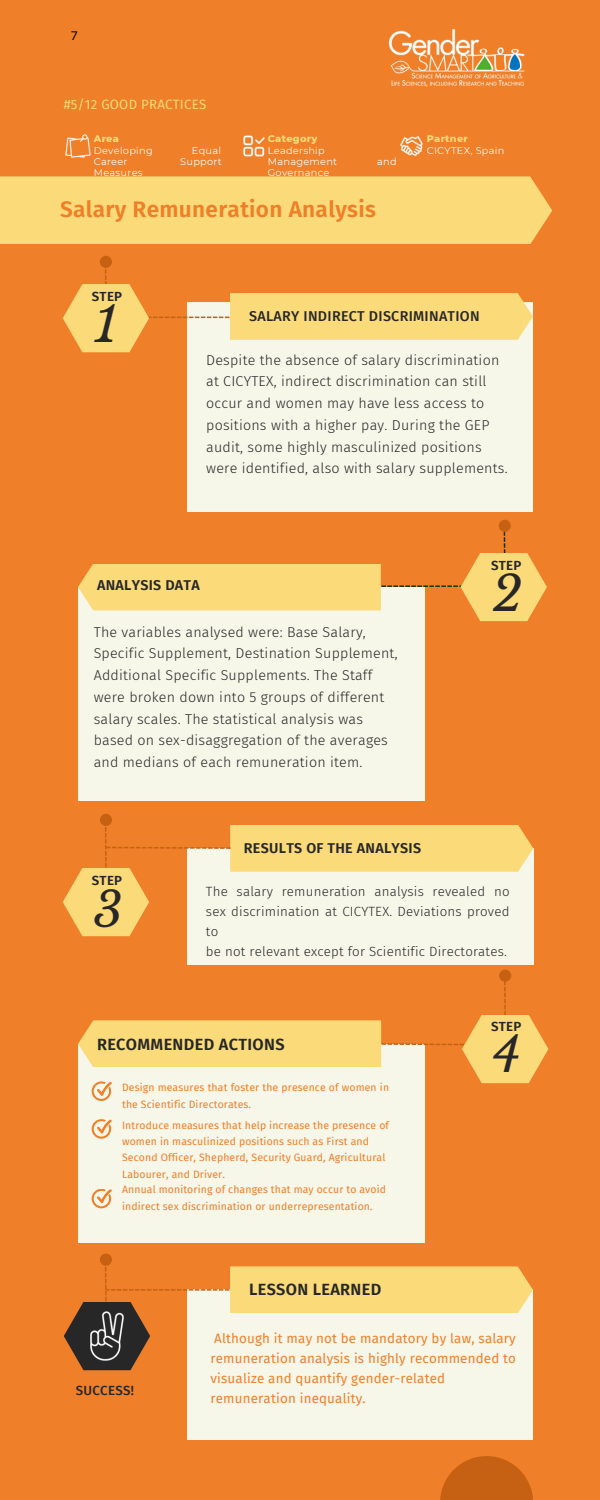
<style>
.page{position:relative;width:600px;height:1500px;background:#ef7f28}
.page>*{position:absolute;margin:0;border:0;box-sizing:border-box;transform-origin:0 0}
.t1{font:italic 48px "Libre Baskerville";color:#272727}
.t2{font:600 22.6px "Fira Sans";letter-spacing:.015em;color:#ef7f28}
.t3{font:600 16.3px "Fira Sans";letter-spacing:.02em;color:#272727}
.t4{font:300 14.3px/21.8px "Fira Sans";letter-spacing:.015em;color:#272727}
.t5{font:600 14.3px "Fira Sans";letter-spacing:.02em;color:#272727}
.t6{font:500 14.3px "Fira Sans";letter-spacing:.02em;color:#272727}
.t7{font:13.3px/20.2px "Fira Sans";letter-spacing:.015em;color:#ef7f28}
.t8{font:300 13.3px/20.2px "Fira Sans";letter-spacing:.015em;color:#272727}
.t9{font:600 13.3px "Fira Sans";letter-spacing:.02em;color:#272727}
.t10{font:500 13.3px "Fira Sans";letter-spacing:.02em;color:#272727}
.t11{font:13.2px "Fira Sans";letter-spacing:.02em;color:#fada79}
.t12{font:12px "Lato";color:#000}
.t13{font:10.4px/16.2px "Fira Sans";letter-spacing:.015em;color:#ef7f28}
.t14{font:9.8px/11.2px "Montserrat";letter-spacing:.03em;color:#fefefe}
.t15{font:800 9.8px "Montserrat";letter-spacing:.03em;color:#fada79}
</style>
<div class="page">
<div style="left:0;top:176px;width:552px;height:68px;background:#fada79"></div>
<div style="left:187px;top:1289px;width:347px;height:152px;background:#f6f6e9"></div>
<div style="left:230px;top:1266px;width:303px;height:47px;background:#fada79"></div>
<svg style="left:105px;top:1267px;width:124px;height:35px"></svg>
<svg style="left:64px;top:1302px;width:86px;height:68px;fill:#272727"></svg>
<div style="left:100px;top:1254px;width:12px;height:12px;background:#c66113"></div>
<svg style="left:440px;top:1456px;width:93px;height:44px;fill:#c66113"></svg>
<div style="left:187px;top:303px;width:347px;height:210px;background:#f6f6e9"></div>
<div style="left:78px;top:587px;width:347px;height:213px;background:#f6f6e9"></div>
<div style="left:230px;top:293px;width:303px;height:47px;background:#fada79"></div>
<div style="left:78px;top:564px;width:303px;height:46px;background:#fada79"></div>
<svg style="left:381px;top:532px;width:125px;height:56px"></svg>
<svg style="left:105px;top:269px;width:124px;height:50px"></svg>
<div style="left:499px;top:520px;width:12px;height:12px;background:#c66113"></div>
<div style="left:100px;top:256px;width:12px;height:12px;background:#c66113"></div>
<svg style="left:63px;top:284px;width:86px;height:68px;fill:#fada79"></svg>
<svg style="left:461px;top:553px;width:86px;height:68px;fill:#fada79"></svg>
<div style="left:187px;top:848px;width:348px;height:117px;background:#f6f6e9"></div>
<div style="left:78px;top:1044px;width:348px;height:199px;background:#f6f6e9"></div>
<div style="left:230px;top:825px;width:303px;height:47px;background:#fada79"></div>
<svg style="left:105px;top:825px;width:126px;height:47px"></svg>
<svg style="left:63px;top:868px;width:86px;height:68px;fill:#fada79"></svg>
<div style="left:100px;top:814px;width:12px;height:12px;background:#c66113"></div>
<svg style="left:92px;top:1081px;width:20px;height:20px"></svg>
<svg style="left:92px;top:1119px;width:20px;height:20px"></svg>
<svg style="left:92px;top:1189px;width:20px;height:19px"></svg>
<svg style="left:382px;top:982px;width:124px;height:87px"></svg>
<svg style="left:462px;top:1015px;width:86px;height:68px;fill:#fada79"></svg>
<div style="left:78px;top:1020px;width:303px;height:47px;background:#fada79"></div>
<div style="left:499px;top:970px;width:12px;height:12px;background:#c66113"></div>
<img style="left:388px;top:29px;width:137px;height:58px">
<img style="left:66px;top:134px;width:24px;height:24px">
<img style="left:244px;top:136px;width:20px;height:20px">
<img style="left:400px;top:136px;width:23px;height:20px">
<img style="left:81px;top:1310px;width:52px;height:52px">
<p class="t12" style="left:71px;top:28px;width:8px">7</p>
<p class="t11" style="left:64px;top:96px;width:144px">#5/12 GOOD PRACTICES</p>
<p class="t15" style="left:94px;top:133px;width:27px">Area</p>
<p class="t14" style="left:94px;top:144px;width:61px">Developing</p>
<p class="t14" style="left:192px;top:144px;width:31px">Equal</p>
<p class="t14" style="left:94px;top:156px;width:35px">Career</p>
<p class="t14" style="left:180px;top:156px;width:43px">Support</p>
<p class="t14" style="left:94px;top:167px;width:50px">Measures</p>
<p class="t15" style="left:268px;top:133px;width:51px">Category</p>
<p class="t14" style="left:268px;top:144px;width:71px">Leadership<br>Management</p>
<p class="t14" style="left:377px;top:156px;width:21px">and</p>
<p class="t14" style="left:268px;top:167px;width:63px">Governance</p>
<h2 class="t2" style="left:60px;top:196px;width:317px">Salary Remuneration Analysis</h2>
<p class="t9" style="left:92px;top:288px;width:32px">STEP</p>
<p class="t15" style="left:427px;top:133px;width:43px">Partner</p>
<p class="t14" style="left:427px;top:144px;width:79px">CICYTEX, Spain</p>
<h1 class="t1" style="left:95px;top:295px;width:24px">1</h1>
<p class="t6" style="left:249px;top:307px;width:232px">SALARY INDIRECT DISCRIMINATION</p>
<p class="t4" style="left:206px;top:349px;width:303px">Despite the absence of salary discrimination at CICYTEX, indirect discrimination can still occur and women may have less access to positions with a higher pay. During the GEP audit, some highly masculinized positions were identified, also with salary supplements.</p>
<p class="t9" style="left:491px;top:557px;width:32px">STEP</p>
<p class="t5" style="left:97px;top:577px;width:104px">ANALYSIS DATA</p>
<p class="t4" style="left:94px;top:621px;width:305px">The variables analysed were: Base Salary, Specific Supplement, Destination Supplement, Additional Specific Supplements. The Staff were broken down into 5 groups of different salary scales. The statistical analysis was based on sex-disaggregation of the averages and medians of each remuneration item.</p>
<p class="t5" style="left:244px;top:839px;width:179px">RESULTS OF THE ANALYSIS</p>
<h1 class="t1" style="left:493px;top:565px;width:31px">2</h1>
<p class="t9" style="left:92px;top:873px;width:32px">STEP</p>
<h1 class="t1" style="left:93px;top:880px;width:31px">3</h1>
<p class="t8" style="left:206px;top:881px;width:305px">The salary remuneration analysis revealed no sex discrimination at CICYTEX. Deviations proved to<br>be not relevant except for Scientific Directorates.</p>
<p class="t9" style="left:491px;top:1018px;width:32px">STEP</p>
<p class="t3" style="left:97px;top:1035px;width:189px">RECOMMENDED ACTIONS</p>
<p class="t13" style="left:122px;top:1080px;width:269px;line-height:16.5px">Design measures that foster the presence of women in the Scientific Directorates.</p>
<p class="t13" style="left:122px;top:1117px;width:268px">Introduce measures that help increase the presence of women in masculinized positions such as First and Second Officer, Shepherd, Security Guard, Agricultural Labourer, and Driver.<br>Annual monitoring of changes that may occur to avoid indirect sex discrimination or underrepresentation.</p>
<p class="t3" style="left:249px;top:1280px;width:134px">LESSON LEARNED</p>
<h1 class="t1" style="left:493px;top:1025px;width:29px">4</h1>
<p class="t10" style="left:76px;top:1382px;width:60px">SUCCESS!</p>
<p class="t7" style="left:211px;top:1328px;width:307px">Although it may not be mandatory by law, salary remuneration analysis is highly recommended to visualize and quantify gender-related remuneration inequality.</p>
</div>
